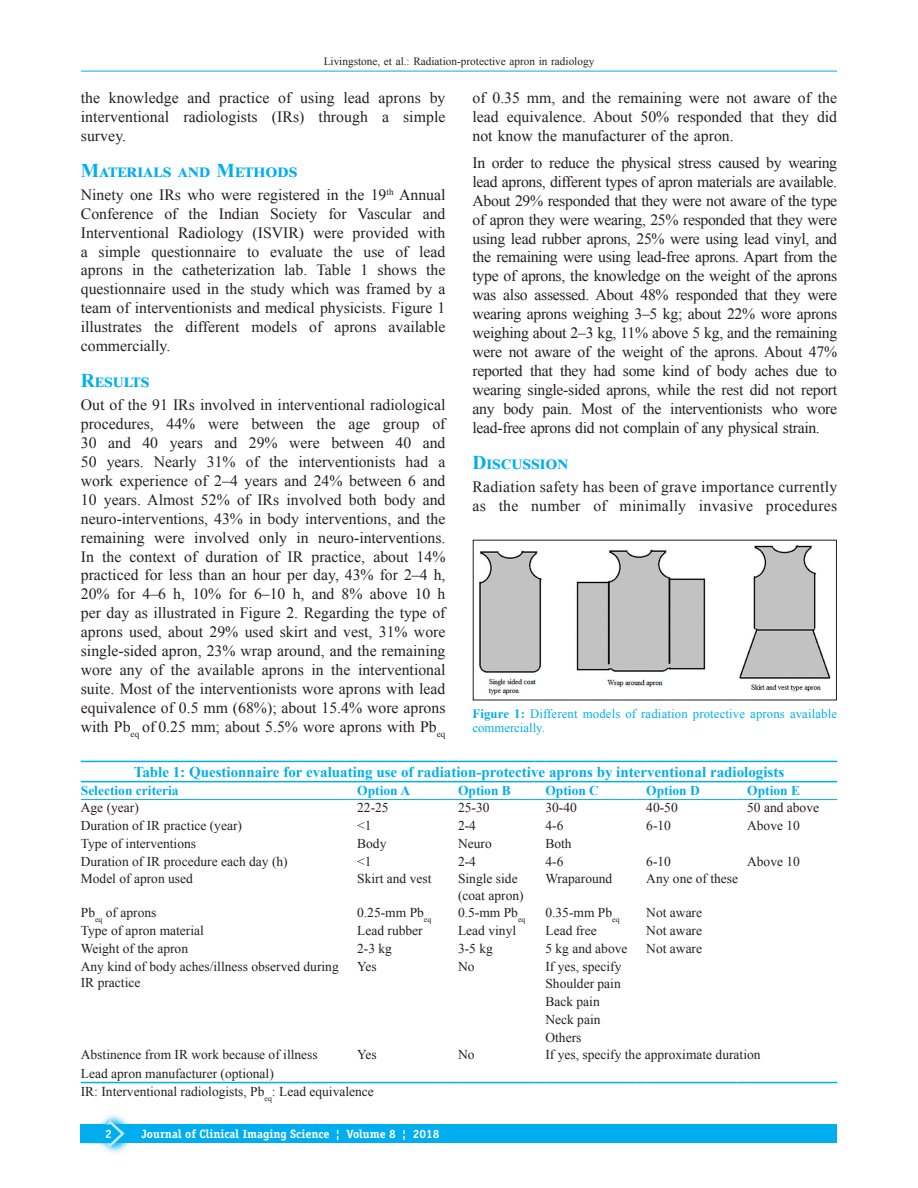
<style>
.page{position:relative;width:918px;height:1188px;background:#fff}
.page>*{position:absolute;margin:0;border:0;box-sizing:border-box;transform-origin:0 0}
.t1{font:700 19.5px "Times New Roman";color:#00aeef}
.TX{font:15.75px/18.9px "Times New Roman";color:#231f20;text-align:justify}
.TT{font:700 15px "Times New Roman";color:#00aeef}
.TB{font:13.5px/16.2px "Times New Roman";color:#231f20}
.TCH{font:700 13.5px "Times New Roman";color:#00aeef}
.TFN{font:13.5px "Times New Roman";color:#231f20}
.TBL{font:13.5px "Times New Roman";color:#231f20}
.FGC{font:12.75px/13.6px "Times New Roman";letter-spacing:.01em;color:#00aeef}
.AH{font:700 12px "Officina Serif";color:#fff}
.t2{font:11.25px "Times New Roman";color:#231f20}
.s1{font-weight:700}
</style>
<div class="page">
<hr style="left:81px;top:71px;width:756px;height:1px;background:#00aeef">
<div style="left:81px;top:1124px;width:756px;height:19px;background:#00aeef"></div>
<svg style="left:103px;top:1114px;width:28px;height:39px"></svg>
<svg style="left:81px;top:1120px;width:44px;height:27px"></svg>
<img style="left:479px;top:545px;width:352px;height:150px">
<hr style="left:81px;top:1082px;width:265px;height:1px;background:#00aeef">
<hr style="left:357px;top:1082px;width:90px;height:1px;background:#00aeef">
<hr style="left:458px;top:1082px;width:77px;height:1px;background:#00aeef">
<hr style="left:545px;top:1082px;width:90px;height:1px;background:#00aeef">
<hr style="left:646px;top:1082px;width:90px;height:1px;background:#00aeef">
<hr style="left:747px;top:1082px;width:90px;height:1px;background:#00aeef">
<hr style="left:81px;top:799px;width:265px;height:1px;background:#00aeef">
<hr style="left:357px;top:799px;width:90px;height:1px;background:#00aeef">
<hr style="left:458px;top:799px;width:77px;height:1px;background:#00aeef">
<hr style="left:545px;top:799px;width:90px;height:1px;background:#00aeef">
<hr style="left:646px;top:799px;width:90px;height:1px;background:#00aeef">
<hr style="left:747px;top:799px;width:90px;height:1px;background:#00aeef">
<hr style="left:81px;top:761px;width:265px;height:1px;background:#00aeef">
<hr style="left:357px;top:761px;width:90px;height:1px;background:#00aeef">
<hr style="left:458px;top:761px;width:77px;height:1px;background:#00aeef">
<hr style="left:545px;top:761px;width:90px;height:1px;background:#00aeef">
<hr style="left:646px;top:761px;width:90px;height:1px;background:#00aeef">
<hr style="left:747px;top:761px;width:90px;height:1px;background:#00aeef">
<hr style="left:81px;top:781px;width:265px;height:1px;background:#00aeef">
<hr style="left:357px;top:781px;width:90px;height:1px;background:#00aeef">
<hr style="left:458px;top:781px;width:77px;height:1px;background:#00aeef">
<hr style="left:545px;top:781px;width:90px;height:1px;background:#00aeef">
<hr style="left:646px;top:781px;width:90px;height:1px;background:#00aeef">
<hr style="left:747px;top:781px;width:90px;height:1px;background:#00aeef">
<p class="t2" style="left:324px;top:53px;width:272px">Livingstone, et al.: Radiation‑protective apron in radiology</p>
<p class="TX" style="left:81px;top:88px;width:366px">the knowledge and practice of using lead aprons by interventional radiologists (IRs) through a simple survey.</p>
<h1 class="t1" style="left:81px;top:156px;width:218px">Materials and Methods</h1>
<p class="TX" style="left:81px;top:185px;width:366px">Ninety one IRs who were registered in the 19<sup>th</sup> Annual Conference of the Indian Society for Vascular and Interventional Radiology (ISVIR) were provided with a simple questionnaire to evaluate the use of lead aprons in the catheterization lab. Table 1 shows the questionnaire used in the study which was framed by a team of interventionists and medical physicists. Figure 1 illustrates the different models of aprons available commercially.</p>
<h1 class="t1" style="left:81px;top:367px;width:70px">Results</h1>
<p class="TX" style="left:81px;top:395px;width:366px">Out of the 91 IRs involved in interventional radiological procedures, 44% were between the age group of 30 and 40 years and 29% were between 40 and 50 years. Nearly 31% of the interventionists had a work experience of 2–4 years and 24% between 6 and 10 years. Almost 52% of IRs involved both body and neuro‑interventions, 43% in body interventions, and the remaining were involved only in neuro‑interventions.<br>In the context of duration of IR practice, about 14% practiced for less than an hour per day, 43% for 2–4 h, 20% for 4–6 h, 10% for 6–10 h, and 8% above 10 h per day as illustrated in Figure 2. Regarding the type of aprons used, about 29% used skirt and vest, 31% wore single‑sided apron, 23% wrap around, and the remaining wore any of the available aprons in the interventional suite. Most of the interventionists wore aprons with lead equivalence of 0.5 mm (68%); about 15.4% wore aprons with Pb<sub>eq</sub> of 0.25 mm; about 5.5% wore aprons with Pb<sub>eq</sub></p>
<p class="TX" style="left:472px;top:88px;width:366px">of 0.35 mm, and the remaining were not aware of the lead equivalence. About 50% responded that they did not know the manufacturer of the apron.</p>
<p class="TX" style="left:472px;top:153px;width:366px">In order to reduce the physical stress caused by wearing lead aprons, different types of apron materials are available.<br>About 29% responded that they were not aware of the type of apron they were wearing, 25% responded that they were using lead rubber aprons, 25% were using lead vinyl, and the remaining were using lead‑free aprons. Apart from the type of aprons, the knowledge on the weight of the aprons was also assessed. About 48% responded that they were wearing aprons weighing 3–5 kg; about 22% wore aprons weighing about 2–3 kg, 11% above 5 kg, and the remaining were not aware of the weight of the aprons. About 47% reported that they had some kind of body aches due to wearing single‑sided aprons, while the rest did not report any body pain. Most of the interventionists who wore lead‑free aprons did not complain of any physical strain.</p>
<h1 class="t1" style="left:472px;top:448px;width:97px">Discussion</h1>
<p class="TX" style="left:472px;top:477px;width:366px">Radiation safety has been of grave importance currently as the number of minimally invasive procedures</p>
<p class="FGC" style="left:472px;top:707px;width:366px"><span class="s1">Figure 1:</span> Different models of radiation protective aprons available commercially.</p>
<p class="TT" style="left:134px;top:761px;width:652px">Table 1: Questionnaire for evaluating use of radiation‑protective aprons by interventional radiologists</p>
<p class="TCH" style="left:81px;top:781px;width:99px">Selection criteria</p>
<p class="TCH" style="left:357px;top:781px;width:54px">Option A</p>
<p class="TCH" style="left:458px;top:781px;width:54px">Option B</p>
<p class="TCH" style="left:545px;top:781px;width:55px">Option C</p>
<p class="TCH" style="left:646px;top:781px;width:55px">Option D</p>
<p class="TCH" style="left:747px;top:781px;width:54px">Option E</p>
<p class="TB" style="left:81px;top:799px;width:60px">Age (year)</p>
<p class="TB" style="left:357px;top:799px;width:33px">22‑25</p>
<p class="TB" style="left:458px;top:799px;width:33px">25‑30</p>
<p class="TB" style="left:545px;top:799px;width:33px">30‑40</p>
<p class="TB" style="left:646px;top:799px;width:33px">40‑50</p>
<p class="TB" style="left:747px;top:799px;width:73px">50 and above</p>
<p class="TB" style="left:81px;top:817px;width:163px">Duration of IR practice (year)</p>
<p class="TB" style="left:357px;top:817px;width:16px">&lt;1</p>
<p class="TB" style="left:458px;top:817px;width:19px">2‑4</p>
<p class="TB" style="left:545px;top:817px;width:19px">4‑6</p>
<p class="TB" style="left:646px;top:817px;width:26px">6‑10</p>
<p class="TB" style="left:747px;top:817px;width:54px">Above 10</p>
<p class="TB" style="left:81px;top:835px;width:117px">Type of interventions</p>
<p class="TB" style="left:357px;top:835px;width:31px">Body</p>
<p class="TB" style="left:458px;top:835px;width:35px">Neuro</p>
<p class="TB" style="left:545px;top:835px;width:28px">Both</p>
<p class="TB" style="left:81px;top:853px;width:208px">Duration of IR procedure each day (h)</p>
<p class="TB" style="left:357px;top:853px;width:16px">&lt;1</p>
<p class="TB" style="left:458px;top:853px;width:19px">2‑4</p>
<p class="TB" style="left:545px;top:853px;width:19px">4‑6</p>
<p class="TB" style="left:646px;top:853px;width:26px">6‑10</p>
<p class="TB" style="left:747px;top:853px;width:54px">Above 10</p>
<p class="TB" style="left:81px;top:870px;width:114px">Model of apron used</p>
<p class="TB" style="left:357px;top:870px;width:76px">Skirt and vest</p>
<p class="TB" style="left:458px;top:870px;width:67px">Single side (coat apron)</p>
<p class="TB" style="left:545px;top:870px;width:68px">Wraparound</p>
<p class="TB" style="left:646px;top:870px;width:93px">Any one of these</p>
<p class="TB" style="left:81px;top:904px;width:77px">Pb<sub>eq</sub> of aprons</p>
<p class="TB" style="left:357px;top:904px;width:76px">0.25‑mm Pb<sub>eq</sub></p>
<p class="TB" style="left:458px;top:904px;width:69px">0.5‑mm Pb<sub>eq</sub></p>
<p class="TB" style="left:545px;top:904px;width:76px">0.35‑mm Pb<sub>eq</sub></p>
<p class="TB" style="left:646px;top:904px;width:57px">Not aware</p>
<p class="TB" style="left:81px;top:922px;width:125px">Type of apron material</p>
<p class="TB" style="left:357px;top:922px;width:67px">Lead rubber</p>
<p class="TB" style="left:458px;top:922px;width:60px">Lead vinyl</p>
<p class="TB" style="left:545px;top:922px;width:53px">Lead free</p>
<p class="TB" style="left:646px;top:922px;width:57px">Not aware</p>
<p class="TB" style="left:81px;top:940px;width:109px">Weight of the apron</p>
<p class="TB" style="left:357px;top:940px;width:36px">2‑3 kg</p>
<p class="TB" style="left:458px;top:940px;width:36px">3‑5 kg</p>
<p class="TB" style="left:545px;top:940px;width:84px">5 kg and above</p>
<p class="TB" style="left:646px;top:940px;width:57px">Not aware</p>
<p class="TB" style="left:81px;top:958px;width:259px">Any kind of body aches/illness observed during<br>IR practice</p>
<p class="TB" style="left:357px;top:958px;width:21px">Yes</p>
<p class="TB" style="left:458px;top:958px;width:18px">No</p>
<p class="TB" style="left:545px;top:958px;width:78px">If yes, specify</p>
<p class="TB" style="left:545px;top:975px;width:77px">Shoulder pain</p>
<p class="TB" style="left:545px;top:993px;width:56px">Back pain</p>
<p class="TB" style="left:545px;top:1011px;width:57px">Neck pain</p>
<p class="TB" style="left:545px;top:1029px;width:37px">Others</p>
<p class="TB" style="left:81px;top:1046px;width:238px">Abstinence from IR work because of illness</p>
<p class="TB" style="left:357px;top:1046px;width:21px">Yes</p>
<p class="TB" style="left:458px;top:1046px;width:18px">No</p>
<p class="TB" style="left:545px;top:1046px;width:217px">If yes, specify the approximate duration</p>
<p class="TBL" style="left:81px;top:1064px;width:195px">Lead apron manufacturer (optional)</p>
<p class="TFN" style="left:81px;top:1082px;width:295px">IR: Interventional radiologists, Pb<sub>eq</sub>: Lead equivalence</p>
<p class="AH" style="left:105px;top:1126px;width:8px">2</p>
<p class="AH" style="left:142px;top:1127px;width:299px">Journal of Clinical Imaging Science ¦ Volume 8 ¦ 2018</p>
</div>
